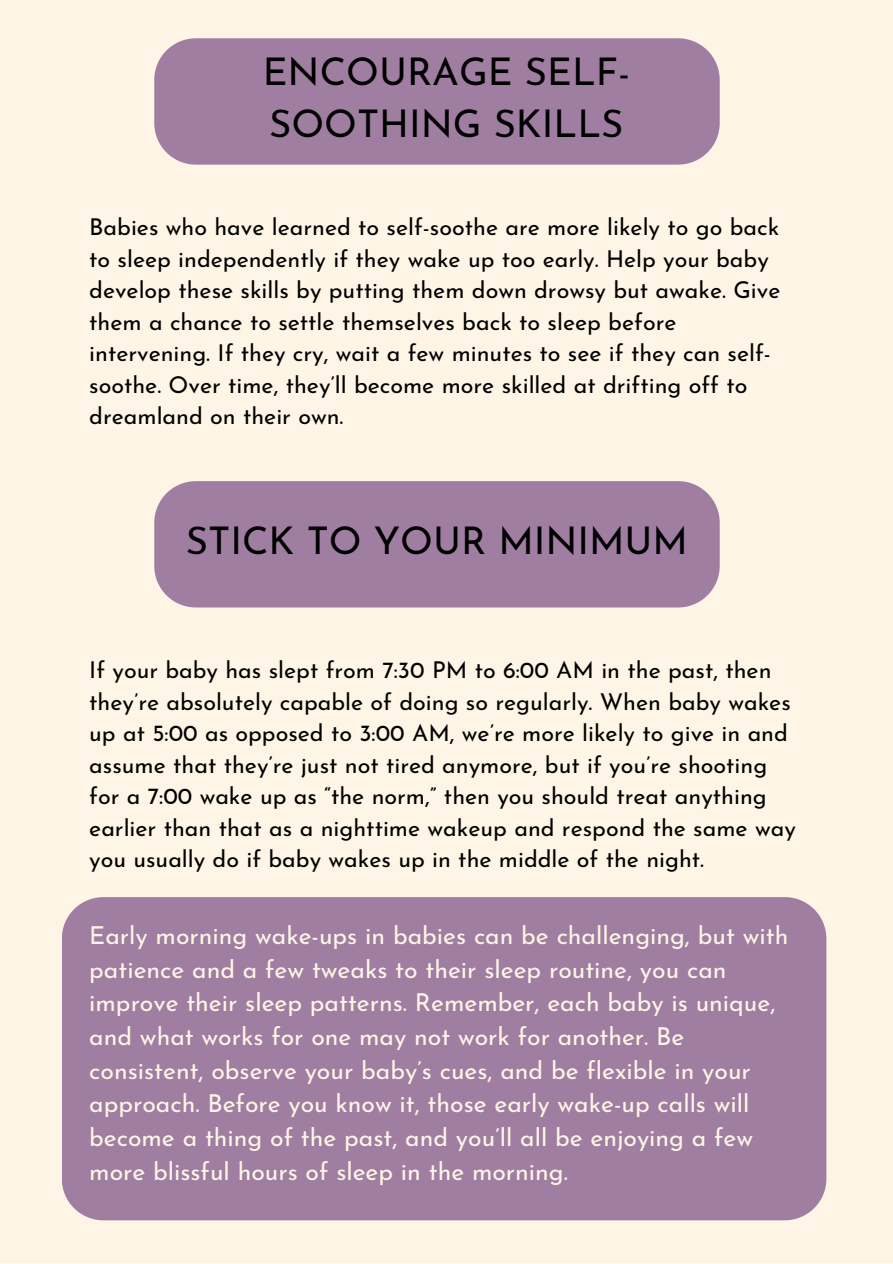
<style>
.page{position:relative;width:893px;height:1264px;background:#fff}
.page>*{position:absolute;margin:0;border:0;box-sizing:border-box;transform-origin:0 0}
.t1{font:38.25px/52.8px "Josefin Sans";color:#000}
.t2{font:24.75px/33.8px "Josefin Sans";color:#fef5e6}
.t3{font:23.25px/31.5px "Josefin Sans";color:#000}
</style>
<div class="page">
<div style="left:0;top:0;width:892px;height:1262px;background:#fef5e6"></div>
<div style="left:154px;top:38px;width:565px;height:127px;background:#a07ea1"></div>
<div style="left:154px;top:481px;width:565px;height:126px;background:#a07ea1"></div>
<div style="left:62px;top:897px;width:764px;height:323px;background:#a07ea1"></div>
<p class="t1" style="left:263px;top:49px;width:369px">ENCOURAGE SELF-<br>SOOTHING SKILLS</p>
<p class="t3" style="left:89px;top:214px;width:692px">Babies who have learned to self-soothe are more likely to go back to sleep independently if they wake up too early. Help your baby develop these skills by putting them down drowsy but awake. Give</p>
<p class="t3" style="left:89px;top:308px;width:683px">them a chance to settle themselves back to sleep before intervening. If they cry, wait a few minutes to see if they can self&shy;soothe. Over time, they’ll become more skilled at drifting off to dreamland on their own.</p>
<p class="t1" style="left:186px;top:518px;width:503px">STICK TO YOUR MINIMUM</p>
<p class="t3" style="left:89px;top:656px;width:708px">If your baby has slept from 7:30 PM to 6:00 AM in the past, then they’re absolutely capable of doing so regularly. When baby wakes up at 5:00 as opposed to 3:00 AM, we’re more likely to give in and assume that they’re just not tired anymore, but if you’re shooting for a 7:00 wake up as “the norm,” then you should treat anything earlier than that as a nighttime wakeup and respond the same way you usually do if baby wakes up in the middle of the night.</p>
<p class="t2" style="left:89px;top:920px;width:700px">Early morning wake-ups in babies can be challenging, but with patience and a few tweaks to their sleep routine, you can improve their sleep patterns. Remember, each baby is unique, and what works for one may not work for another. Be consistent, observe your baby’s cues, and be flexible in your approach. Before you know it, those early wake-up calls will become a thing of the past, and you’ll all be enjoying a few more blissful hours of sleep in the morning.</p>
</div>
